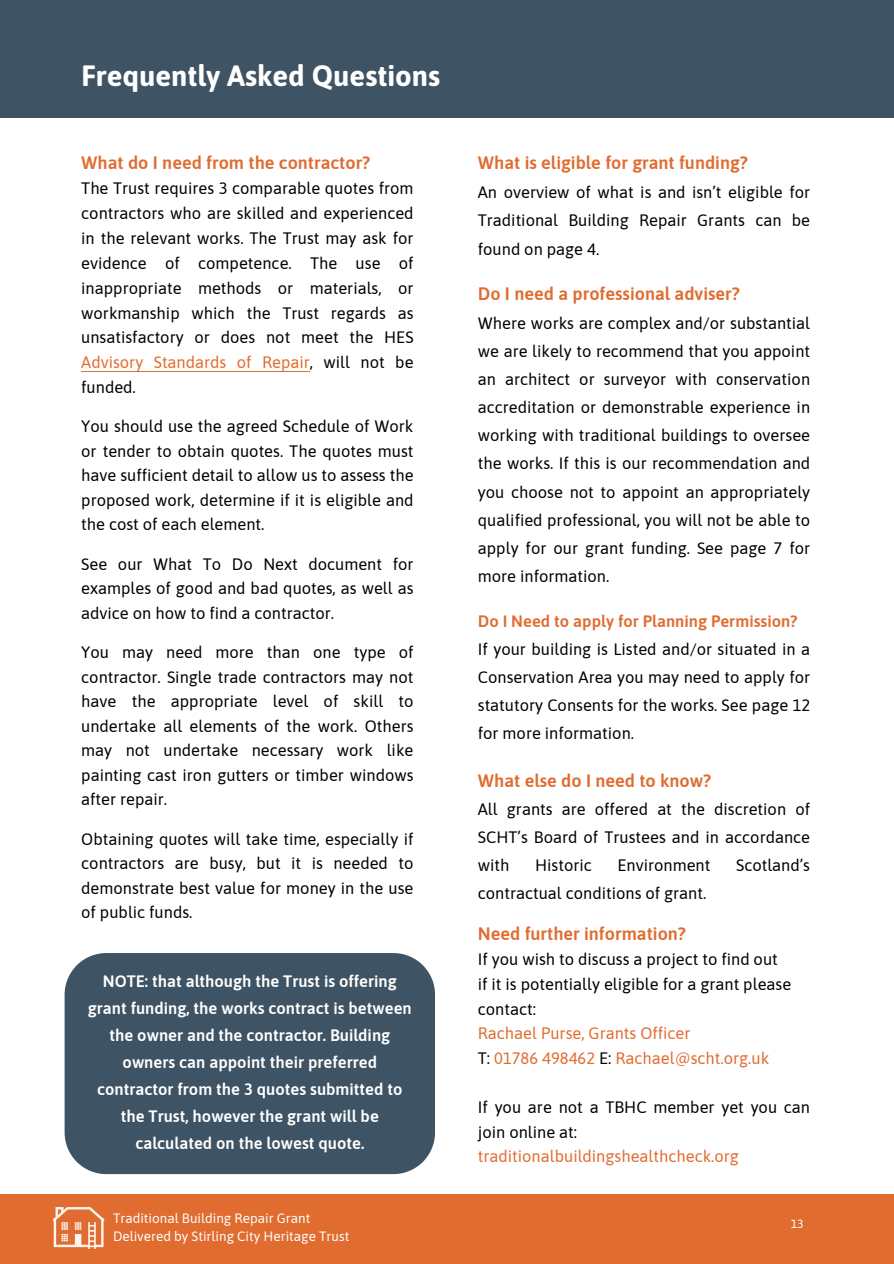
<style>
.page{position:relative;width:894px;height:1264px;background:#fff}
.page>*{position:absolute;margin:0;border:0;box-sizing:border-box;transform-origin:0 0}
.t1{font:700 29.25px "Asap";color:#fff}
.t2{font:600 18px "Asap";color:#e06c30}
.t3{font:16.5px/24.5px "Asap";color:#000;text-align:justify}
.t4{font:600 16.5px/27px "Asap";color:#fff;text-align:center}
.t5{font:13.5px "Asap";color:#fff}
.t6{font:12px "Asap";color:#fff}
.s1{color:#e06c30}
.s2{font-weight:600;color:#e06c30}
</style>
<div class="page">
<div style="left:0;top:1193px;width:893px;height:70px;background:#e06c30"></div>
<img style="left:54px;top:1207px;width:50px;height:41px">
<div style="left:0;top:0;width:893px;height:117px;background:#3e5363"></div>
<div style="left:65px;top:953px;width:370px;height:221px;background:#3e5363"></div>
<hr style="left:81px;top:370px;width:228px;height:1px;background:#e06c30">
<p class="t1" style="left:81px;top:59px;width:360px">Frequently Asked Questions</p>
<p class="t2" style="left:81px;top:152px;width:290px">What do I need from the contractor?</p>
<p class="t3" style="left:81px;top:176px;width:334px">The Trust requires 3 comparable quotes from contractors who are skilled and experienced in the relevant works. The Trust may ask for evidence of competence. The use of inappropriate methods or materials, or workmanship which the Trust regards as unsatisfactory or does not meet the HES <span class="s1">Advisory Standards of Repair</span>, will not be funded.</p>
<p class="t3" style="left:81px;top:414px;width:334px">You should use the agreed Schedule of Work or tender to obtain quotes. The quotes must have sufficient detail to allow us to assess the proposed work, determine if it is eligible and the cost of each element.</p>
<p class="t3" style="left:81px;top:551px;width:333px">See our What To Do Next document for examples of good and bad quotes, as well as advice on how to find a contractor.</p>
<p class="t3" style="left:81px;top:640px;width:334px">You may need more than one type of contractor. Single trade contractors may not have the appropriate level of skill to undertake all elements of the work. Others may not undertake necessary work like painting cast iron gutters or timber windows after repair.</p>
<p class="t3" style="left:81px;top:826px;width:333px">Obtaining quotes will take time, especially if contractors are busy, but it is needed to demonstrate best value for money in the use of public funds.</p>
<p class="t4" style="left:88px;top:967px;width:325px">NOTE: that although the Trust is offering grant funding, the works contract is between the owner and the contractor. Building owners can appoint their preferred contractor from the 3 quotes submitted to the Trust, however the grant will be calculated on the lowest quote.</p>
<p class="t5" style="left:113px;top:1210px;width:199px">Traditional Building Repair Grant</p>
<p class="t5" style="left:113px;top:1228px;width:238px">Delivered by Stirling City Heritage Trust</p>
<p class="t2" style="left:477px;top:152px;width:271px">What is eligible for grant funding?</p>
<p class="t3" style="left:477px;top:178px;width:334px;line-height:28.3px">An overview of what is and isn’t eligible for Traditional Building Repair Grants can be found on page 4.</p>
<p class="t2" style="left:477px;top:283px;width:263px">Do I need a professional adviser?</p>
<p class="t3" style="left:477px;top:309px;width:334px;line-height:28px">Where works are complex and/or substantial we are likely to recommend that you appoint an architect or surveyor with conservation accreditation or demonstrable experience in working with traditional buildings to oversee the works. If this is our recommendation and you choose not to appoint an appropriately qualified professional, you will not be able to apply for our grant funding. See page 7 for more information.</p>
<p class="t3" style="left:477px;top:607px;width:334px;line-height:28px;text-align:left"><span class="s2">Do I Need to apply for Planning Permission?<br></span>If your building is Listed and/or situated in a Conservation Area you may need to apply for statutory Consents for the works. See page 12 for more information.</p>
<p class="t2" style="left:477px;top:770px;width:235px">What else do I need to know?</p>
<p class="t3" style="left:477px;top:794px;width:333px;line-height:28px">All grants are offered at the discretion of SCHT’s Board of Trustees and in accordance with</p>
<p class="t3" style="left:535px;top:852px;width:58px">Historic</p>
<p class="t3" style="left:617px;top:852px;width:94px">Environment</p>
<p class="t3" style="left:735px;top:852px;width:75px">Scotland’s</p>
<p class="t3" style="left:477px;top:880px;width:230px">contractual conditions of grant.</p>
<p class="t2" style="left:477px;top:922px;width:209px">Need further information?</p>
<p class="t3" style="left:477px;top:946px;width:315px;text-align:left">If you wish to discuss a project to find out if it is potentially eligible for a grant please contact:<br><span class="s1">Rachael Purse, Grants Officer<br></span>T: <span class="s1">01786 498462</span> E: <span class="s1">Rachael@scht.org.uk</span></p>
<p class="t3" style="left:477px;top:1094px;width:334px;text-align:left">If you are not a TBHC member yet you can join online at: <span class="s1">traditionalbuildingshealthcheck.org</span></p>
<h2 class="t6" style="left:790px;top:1216px;width:14px">13</h2>
</div>
